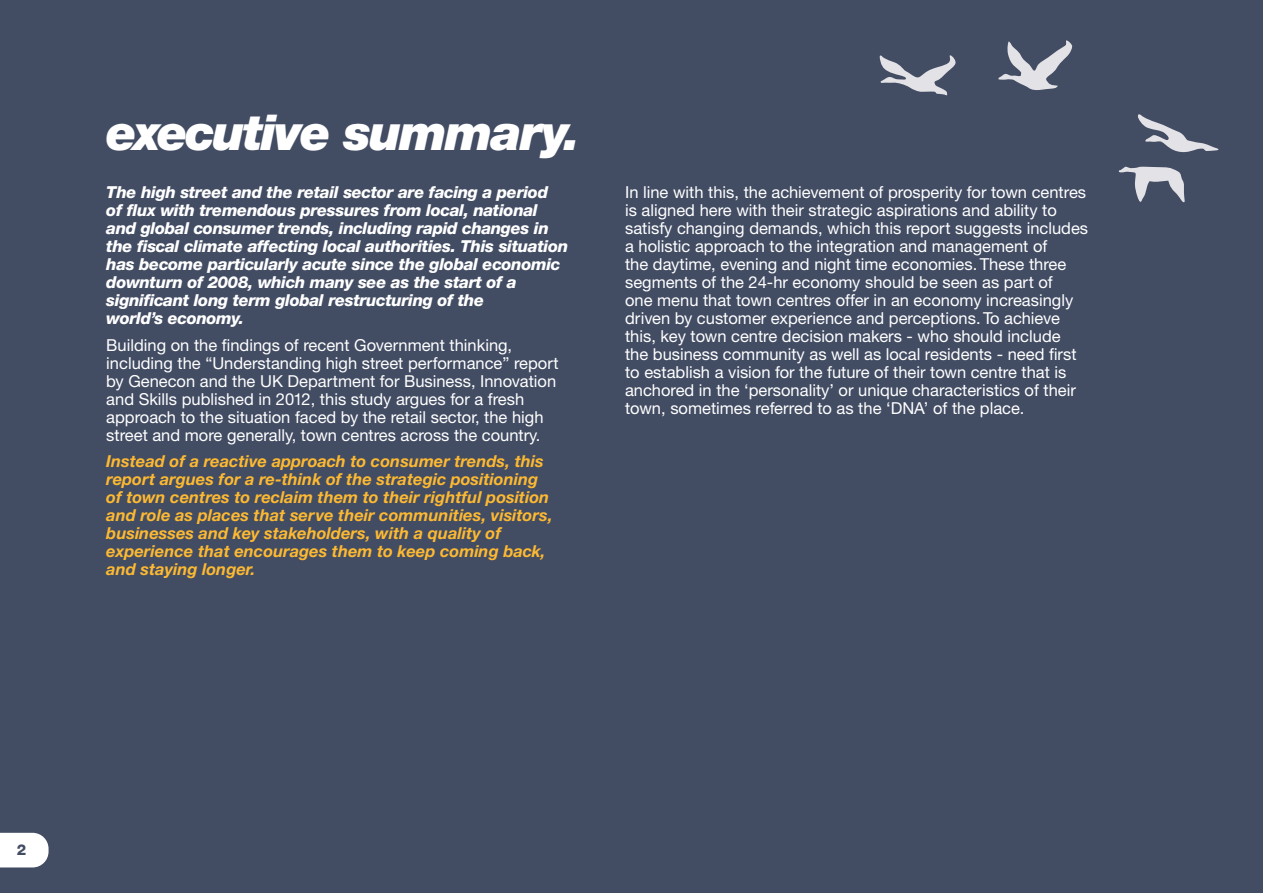
<style>
.page{position:relative;width:1263px;height:893px;background:#424c63}
.page>*{position:absolute;margin:0;border:0;box-sizing:border-box;transform-origin:0 0}
.t1{font:italic 900 49.5px "Helvetica Neue CE";letter-spacing:-.04em;color:#fff}
.t2{font:16.5px/18px "Helvetica Neue CE";color:#fff}
.t3{font:italic 800 16.5px/18px "Helvetica Neue CE";letter-spacing:-.02em;color:#fff}
.t4{font:italic 700 16.5px/18px "Helvetica Neue CE";color:#fdb931}
.t5{font:800 15px "Helvetica Neue CE";color:#424c63}
</style>
<div class="page">
<svg style="left:880px;top:55px;width:76px;height:41px"></svg>
<svg style="left:998px;top:40px;width:74px;height:50px"></svg>
<svg style="left:1138px;top:114px;width:81px;height:38px"></svg>
<svg style="left:1118px;top:166px;width:67px;height:37px"></svg>
<svg style="left:0;top:833px;width:49px;height:34px;background:#f1f2f4"></svg>
<h1 class="t1" style="left:106px;top:102px;width:476px">executive summary.</h1>
<p class="t3" style="left:106px;top:183px;width:463px">The high street and the retail sector are facing a period<br>of flux with tremendous pressures from local, national and global consumer trends, including rapid changes in the fiscal climate affecting local authorities. This situation has become particularly acute since the global economic downturn of 2008, which many see as the start of a significant long term global restructuring of the<br>world’s economy.</p>
<p class="t2" style="left:106px;top:336px;width:454px">Building on the findings of recent Government thinking, including the “Understanding high street performance” report by Genecon and the UK Department for Business, Innovation and Skills published in 2012, this study argues for a fresh approach to the situation faced by the retail sector, the high street and more generally, town centres across the country.</p>
<p class="t4" style="left:106px;top:453px;width:448px">Instead of a reactive approach to consumer trends, this report argues for a re-think of the strategic positioning of town centres to reclaim them to their rightful position and role as places that serve their communities, visitors, businesses and key stakeholders, with a quality of experience that encourages them to keep coming back, and staying longer.</p>
<p class="t2" style="left:625px;top:184px;width:465px">In line with this, the achievement of prosperity for town centres is aligned here with their strategic aspirations and ability to satisfy changing demands, which this report suggests includes a holistic approach to the integration and management of<br>the daytime, evening and night time economies. These three segments of the 24-hr economy should be seen as part of<br>one menu that town centres offer in an economy increasingly driven by customer experience and perceptions. To achieve this, key town centre decision makers - who should include<br>the business community as well as local residents - need first to establish a vision for the future of their town centre that is anchored in the ‘personality’ or unique characteristics of their town, sometimes referred to as the ‘DNA’ of the place.</p>
<p class="t5" style="left:17px;top:841px;width:11px">2</p>
</div>
